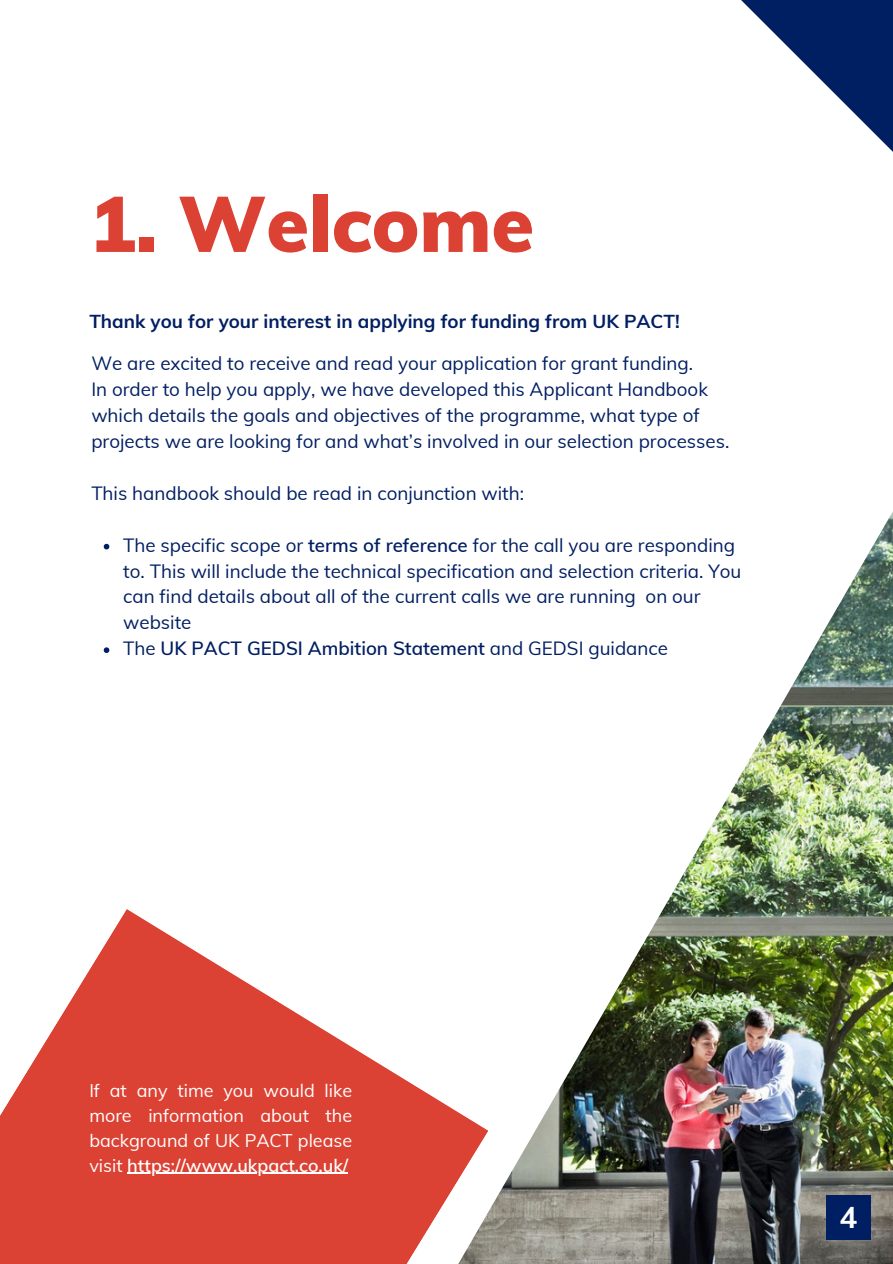
<style>
.page{position:relative;width:893px;height:1264px;background:#fff}
.page>*{position:absolute;margin:0;border:0;box-sizing:border-box;transform-origin:0 0}
.t1{font:900 77.55px "Muli";color:#dc4234}
.t2{font:700 30px "Muli";color:#fff}
.t3{font:18.75px/25.8px "Muli";color:#001e62}
.t4{font:700 18.75px "Muli";color:#001e62}
.t5{font:600 18.75px "Muli";color:#001e62}
.t6{font:18px/24.8px "Muli";color:#fff;text-align:justify}
.s1{font-weight:600}
.s2{font-weight:400}
</style>
<div class="page">
<img style="left:488px;top:513px;width:404px;height:750px">
<svg style="left:104px;top:544px;width:5px;height:5px"></svg>
<svg style="left:104px;top:647px;width:5px;height:6px"></svg>
<svg style="left:741px;top:0;width:151px;height:151px"></svg>
<svg style="left:0;top:909px;width:488px;height:354px;fill:#dc4234"></svg>
<hr style="left:127px;top:1172px;width:221px;height:1px;background:#fff">
<div style="left:826px;top:1195px;width:44px;height:44px;background:#001e62"></div>
<p class="t1" style="left:89px;top:174px;width:446px">1. Welcome</p>
<p class="t4" style="left:89px;top:309px;width:592px">Thank you for your interest in applying for funding from UK PACT!</p>
<p class="t3" style="left:91px;top:350px;width:603px">We are excited to receive and read your application for grant funding.</p>
<h2 class="t3" style="left:91px;top:376px;width:639px">In order to help you apply, we have developed this Applicant Handbook which details the goals and objectives of the programme, what type of projects we are looking for and what’s involved in our selection processes.</h2>
<p class="t3" style="left:91px;top:480px;width:434px">This handbook should be read in conjunction with:</p>
<p class="t3" style="left:123px;top:531px;width:619px">The specific scope or <span class="s1">terms of reference</span> for the call you are responding to. This will include the technical specification and selection criteria. You can find details about all of the current calls we are running on our website</p>
<p class="t5" style="left:123px;top:636px;width:546px"><span class="s2">The</span> UK PACT GEDSI Ambition Statement <span class="s2">and GEDSI guidance</span></p>
<p class="t6" style="left:89px;top:1078px;width:264px">If at any time you would like more information about the background of UK PACT please visit <span class="s1">https://www.ukpact.co.uk/</span></p>
<p class="t2" style="left:839px;top:1198px;width:19px">4</p>
</div>
